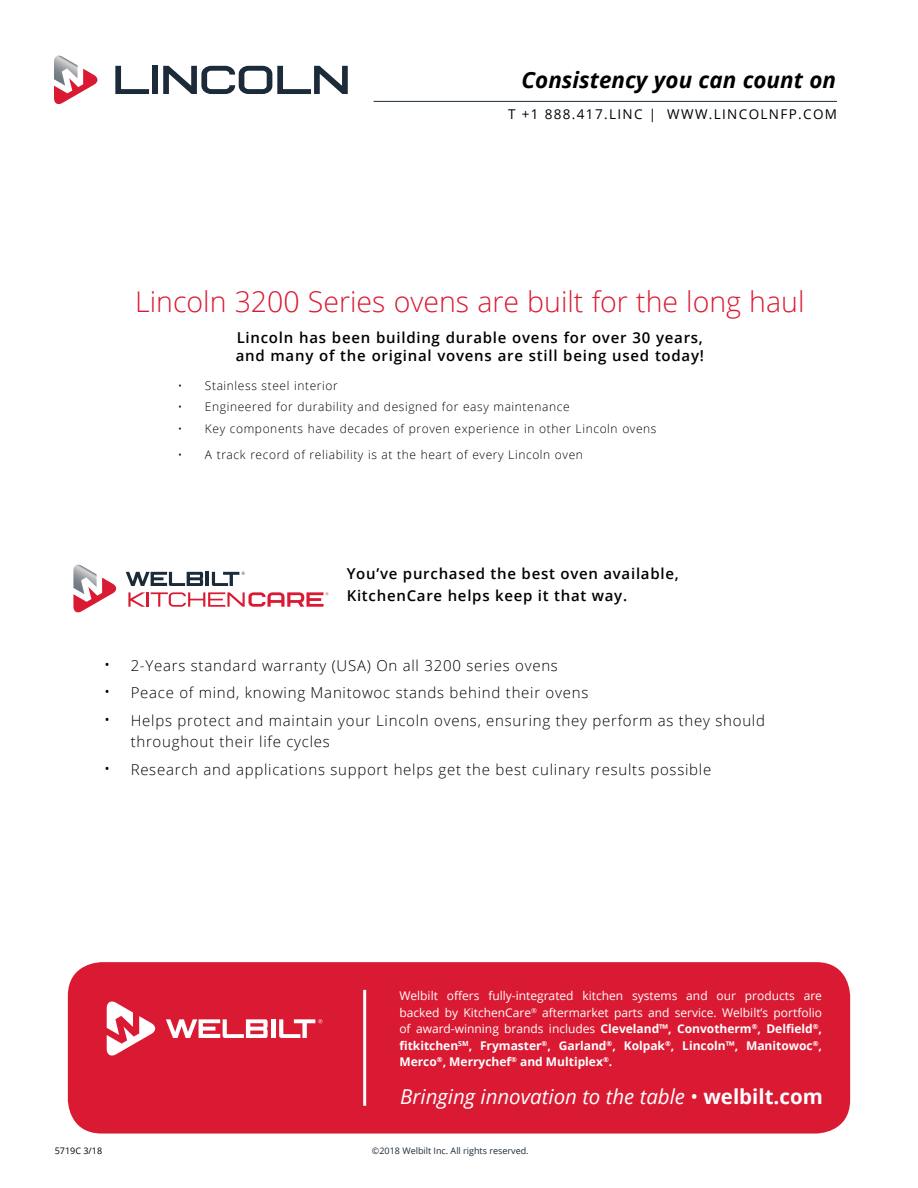
<style>
.page{position:relative;width:918px;height:1188px;background:#fff}
.page>*{position:absolute;margin:0;border:0;box-sizing:border-box;transform-origin:0 0}
.t1{font:300 28.5px "Open Sans";color:#da1a32}
.t2{font:italic 700 22.35px "Open Sans";color:#000}
.t3{font:italic 20.55px "Open Sans";color:#fff}
.t4{font:300 15px/21px "Open Sans";letter-spacing:.05em;color:#000}
.t5{font:600 15px/18px "Open Sans";letter-spacing:.05em;color:#000}
.t6{font:13.5px "Open Sans";letter-spacing:.1em;color:#000}
.t7{font:12px/16.5px "Open Sans";color:#fff;text-align:justify}
.t8{font:300 12px "Open Sans";letter-spacing:.05em;color:#000}
.t9{font:9px "Open Sans";color:#1c2b39}
.t10{font:9px "Open Sans";color:#000}
.s1{font-size:18px}
.s2{font-weight:700}
.s3{font-style:normal}
.s4{font-weight:700;font-style:normal}
</style>
<div class="page">
<hr style="left:374px;top:101px;width:463px;height:1px;background:#1c2b39">
<svg style="left:54px;top:56px;width:44px;height:48px"></svg>
<svg style="left:115px;top:66px;width:34px;height:28px"></svg>
<div style="left:152px;top:66px;width:6px;height:28px;background:#1c2b39"></div>
<svg style="left:163px;top:66px;width:185px;height:28px"></svg>
<hr style="left:206px;top:572px;width:3px;height:14px;background:#1c2b39">
<svg style="left:212px;top:572px;width:33px;height:14px"></svg>
<svg style="left:126px;top:572px;width:77px;height:14px"></svg>
<svg style="left:73px;top:565px;width:44px;height:47px"></svg>
<svg style="left:128px;top:592px;width:200px;height:15px"></svg>
<div style="left:68px;top:962px;width:782px;height:172px;background:#da1a32;border-radius:34px"></div>
<hr style="left:363px;top:990px;width:3px;height:116px;background:#fff">
<hr style="left:271px;top:1019px;width:4px;height:19px;background:#fff">
<svg style="left:279px;top:1019px;width:43px;height:19px"></svg>
<svg style="left:166px;top:1019px;width:102px;height:19px"></svg>
<svg style="left:107px;top:1002px;width:49px;height:54px"></svg>
<h2 class="t2" style="left:522px;top:64px;width:316px">Consistency you can count on</h2>
<p class="t6" style="left:508px;top:105px;width:331px">T +1 888.417.LINC | WWW.LINCOLNFP.COM</p>
<h1 class="t1" style="left:135px;top:282px;width:671px">Lincoln 3200 Series ovens are built for the long haul</h1>
<p class="t5" style="left:236px;top:328px;width:470px">Lincoln has been building durable ovens for over 30 years, and many of the original vovens are still being used today!</p>
<p class="t8" style="left:178px;top:377px;width:161px">• Stainless steel interior</p>
<p class="t8" style="left:178px;top:399px;width:393px">• Engineered for durability and designed for easy maintenance</p>
<p class="t8" style="left:178px;top:421px;width:480px">• Key components have decades of proven experience in other Lincoln ovens</p>
<p class="t8" style="left:178px;top:447px;width:407px">• A track record of reliability is at the heart of every Lincoln oven</p>
<p class="t5" style="left:347px;top:562px;width:334px;line-height:22.5px">You’ve purchased the best oven available,<br>KitchenCare helps keep it that way.</p>
<p class="t4" style="left:104px;top:654px;width:456px"><span class="s1">•</span> 2-Years standard warranty (USA) On all 3200 series ovens</p>
<p class="t4" style="left:104px;top:682px;width:486px"><span class="s1">•</span> Peace of mind, knowing Manitowoc stands behind their ovens</p>
<p class="t4" style="left:131px;top:710px;width:636px;text-indent:-27px"><span class="s1">•</span> Helps protect and maintain your Lincoln ovens, ensuring they perform as they should throughout their life cycles</p>
<p class="t4" style="left:104px;top:759px;width:609px"><span class="s1">•</span> Research and applications support helps get the best culinary results possible</p>
<p class="t7" style="left:399px;top:987px;width:424px">Welbilt offers fully-integrated kitchen systems and our products are backed by KitchenCare<sup>®</sup> aftermarket parts and service. Welbilt’s portfolio of award-winning brands includes <span class="s2">Cleveland™, Convotherm</span><sup>®</sup><span class="s2">, Delfield</span><sup>®</sup><span class="s2">, fitkitchen</span><sup>SM</sup><span class="s2">, Frymaster</span><sup>®</sup><span class="s2">, Garland</span><sup>®</sup><span class="s2">, Kolpak</span><sup>®</sup><span class="s2">, Lincoln™, Manitowoc</span><sup>®</sup><span class="s2">, Merco</span><sup>®</sup><span class="s2">, Merrychef</span><sup>®</sup> <span class="s2">and Multiplex</span><sup>®</sup><span class="s2">.</span></p>
<h3 class="t3" style="left:400px;top:1082px;width:424px">Bringing innovation to the table <span class="s3">•</span> <span class="s4">welbilt.com</span></h3>
<p class="t10" style="left:55px;top:1144px;width:49px">5719C 3/18</p>
<p class="t9" style="left:372px;top:1145px;width:158px">©2018 Welbilt Inc. All rights reserved.</p>
</div>
